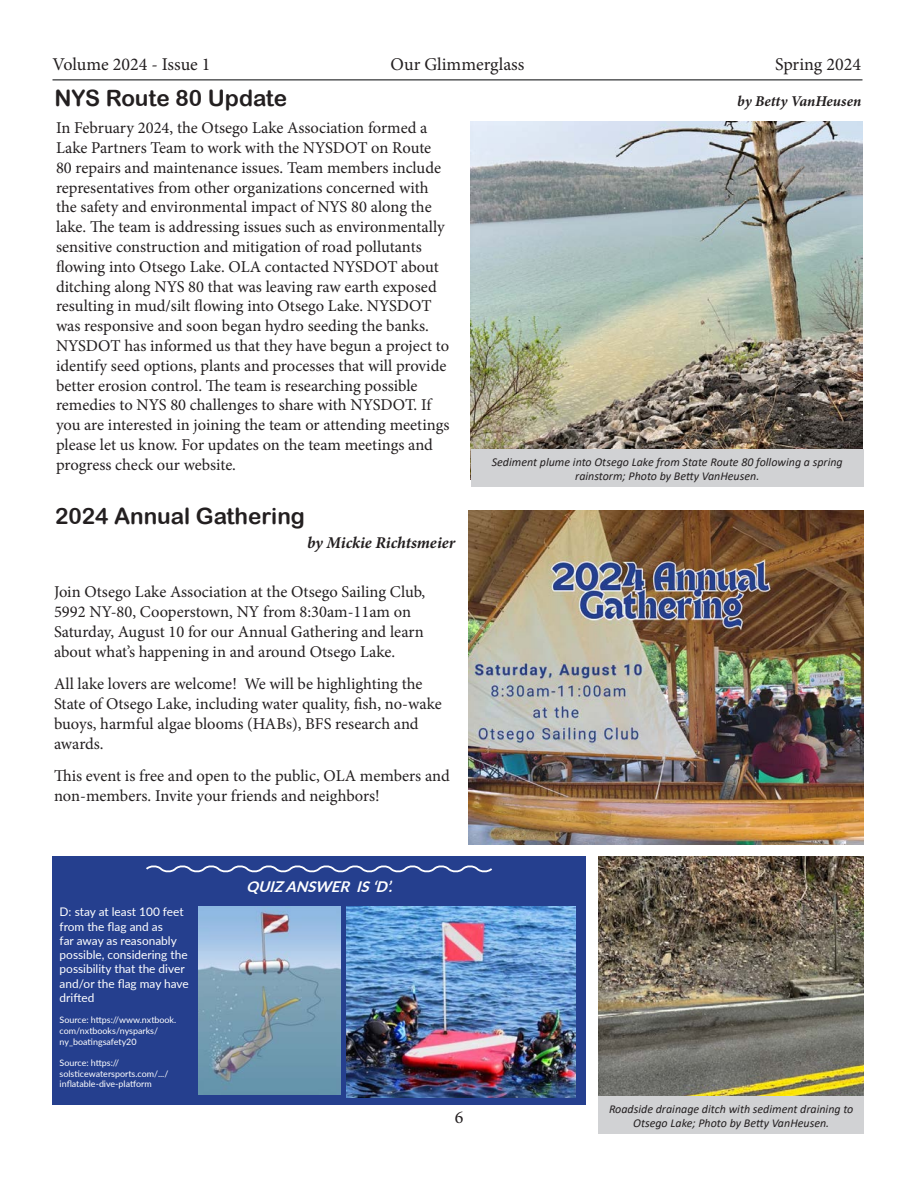
<style>
.page{position:relative;width:918px;height:1188px;background:#fff}
.page>*{position:absolute;margin:0;border:0;box-sizing:border-box;transform-origin:0 0}
.byline{font:22.5px "Arial Rounded MT Bold";color:#231f20}
.t1{font:18px "Minion Pro";color:#231f20}
.t2{font:16.5px/19.8px "Minion Pro";color:#231f20}
.byline-2{font:italic 700 16.5px "Minion Pro";letter-spacing:-.005em;color:#231f20}
.byline-3{font:italic 700 15px "Minion Pro";letter-spacing:.005em;color:#231f20}
.t3{font:italic 700 14.85px "Lato";color:#fff}
.t4{font:italic 12px/14.4px "Calibri";color:#231f20;text-align:center}
.t5{font:11.85px/14.2px "Lato";color:#fff}
.t6{font:8.85px/10.6px "Lato";color:#fff}
</style>
<div class="page">
<hr style="left:52px;top:79px;width:810px;height:2px;background:#57585a">
<img style="left:471px;top:122px;width:391px;height:328px">
<img style="left:598px;top:856px;width:266px;height:241px">
<div style="left:471px;top:450px;width:393px;height:37px;background:#d1d2d4"></div>
<img style="left:469px;top:511px;width:395px;height:334px">
<div style="left:52px;top:856px;width:534px;height:249px;background:#253f8e"></div>
<svg style="left:146px;top:865px;width:346px;height:8px"></svg>
<img style="left:198px;top:907px;width:143px;height:187px">
<img style="left:347px;top:907px;width:228px;height:191px">
<div style="left:598px;top:1097px;width:266px;height:37px;background:#d1d2d4"></div>
<p class="t1" style="left:52px;top:52px;width:160px">Volume 2024 - Issue 1</p>
<p class="t1" style="left:391px;top:52px;width:135px">Our Glimmerglass</p>
<p class="t1" style="left:775px;top:52px;width:87px">Spring 2024</p>
<p class="byline" style="left:55px;top:85px;width:234px">NYS Route 80 Update</p>
<p class="byline-3" style="left:737px;top:90px;width:126px">by Betty VanHeusen</p>
<p class="t2" style="left:56px;top:118px;width:395px">In February 2024, the Otsego Lake Association formed a Lake Partners Team to work with the NYSDOT on Route 80 repairs and maintenance issues. Team members include representatives from other organizations concerned with the safety and environmental impact of NYS 80 along the lake. The team is addressing issues such as environmentally sensitive construction and mitigation of road pollutants flowing into Otsego Lake. OLA contacted NYSDOT about ditching along NYS 80 that was leaving raw earth exposed resulting in mud/silt flowing into Otsego Lake. NYSDOT was responsive and soon began hydro seeding the banks.<br>NYSDOT has informed us that they have begun a project to identify seed options, plants and processes that will provide better erosion control. The team is researching possible remedies to NYS 80 challenges to share with NYSDOT. If you are interested in joining the team or attending meetings please let us know. For updates on the team meetings and progress check our website.</p>
<p class="t4" style="left:492px;top:454px;width:353px">Sediment plume into Otsego Lake from State Route 80 following a spring rainstorm; Photo by Betty VanHeusen.</p>
<p class="byline" style="left:55px;top:503px;width:252px">2024 Annual Gathering</p>
<p class="byline-2" style="left:307px;top:531px;width:150px">by Mickie Richtsmeier</p>
<p class="t2" style="left:54px;top:582px;width:373px">Join Otsego Lake Association at the Otsego Sailing Club, 5992 NY-80, Cooperstown, NY from 8:30am-11am on Saturday, August 10 for our Annual Gathering and learn about what’s happening in and around Otsego Lake.</p>
<p class="t2" style="left:54px;top:674px;width:389px">All lake lovers are welcome! We will be highlighting the State of Otsego Lake, including water quality, fish, no-wake buoys, harmful algae blooms (HABs), BFS research and awards.</p>
<p class="t2" style="left:54px;top:766px;width:397px">This event is free and open to the public, OLA members and non-members. Invite your friends and neighbors!</p>
<p class="t5" style="left:60px;top:904px;width:131px">D: stay at least 100 feet from the flag and as<br>far away as reasonably possible, considering the possibility that the diver and/or the flag may have drifted</p>
<p class="t6" style="left:60px;top:1014px;width:118px">Source: https://www.nxtbook. com/nxtbooks/nysparks/ ny_boatingsafety20</p>
<p class="t6" style="left:60px;top:1057px;width:110px">Source: https:// solsticewatersports.com/.../ inflatable-dive-platform</p>
<p class="t3" style="left:246px;top:875px;width:153px">QUIZANSWER IS‘D’.</p>
<p class="t1" style="left:455px;top:1105px;width:10px">6</p>
<p class="t4" style="left:609px;top:1101px;width:246px">Roadside drainage ditch with sediment draining to<br>Otsego Lake; Photo by Betty VanHeusen.</p>
</div>
